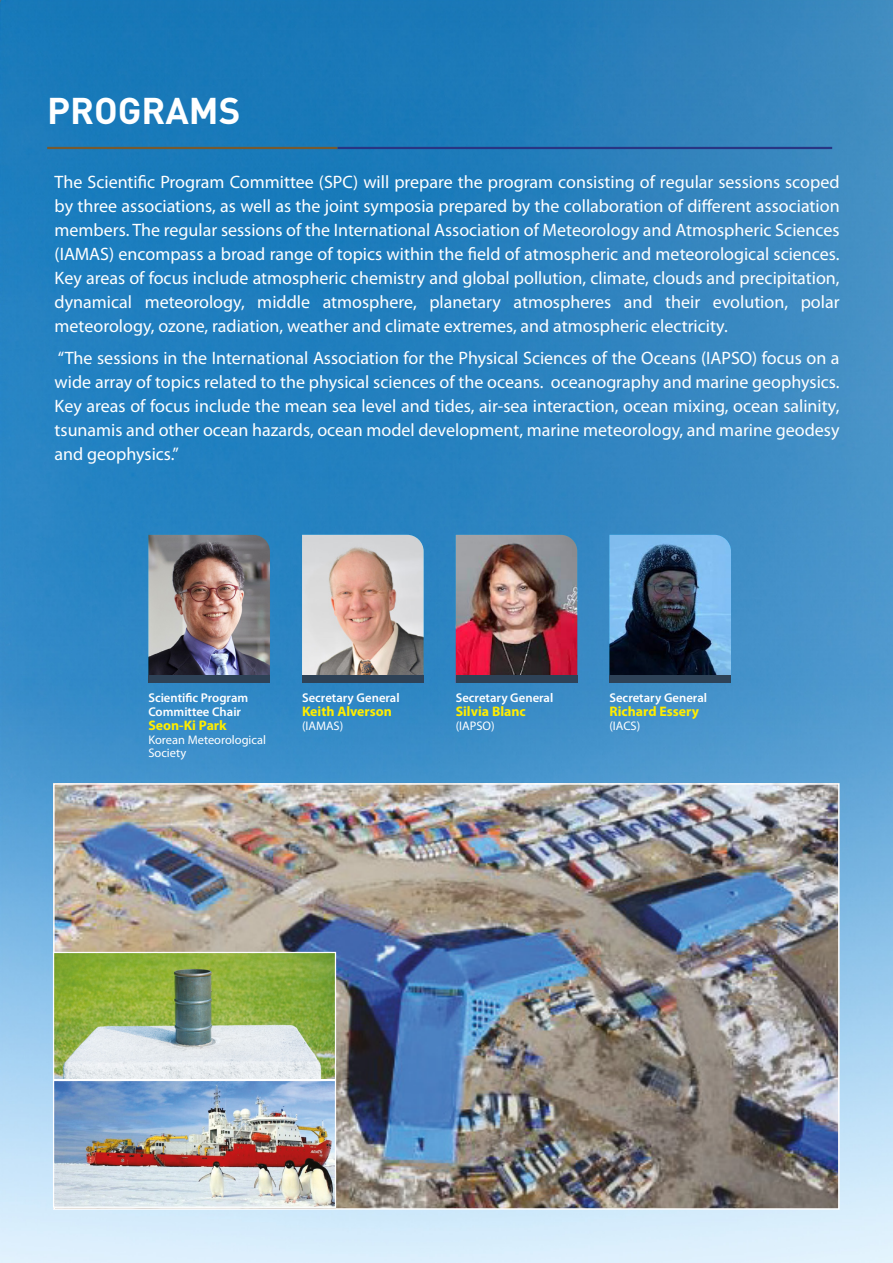
<style>
.page{position:relative;width:893px;height:1263px;background:#fff}
.page>*{position:absolute;margin:0;border:0;box-sizing:border-box;transform-origin:0 0}
.t1{font:700 36.75px "DIN Pro";color:#fff}
.t2{font:18px/24px "Myriad Pro";color:#fff;text-align:justify}
.t3{font:700 13.8px "Myriad Pro";color:#ffed00}
.t4{font:600 12.75px/13.8px "Myriad Pro";color:#fff}
.t5{font:12.45px/13.8px "Myriad Pro";color:#fff}
</style>
<div class="page">
<img style="left:0;top:0;width:893px;height:1263px">
<hr style="left:47px;top:147px;width:291px;height:2px;background:#765a2f">
<hr style="left:338px;top:147px;width:494px;height:2px;background:#283583">
<img style="left:148px;top:535px;width:122px;height:141px">
<div style="left:148px;top:676px;width:122px;height:7px;background:#2e4257"></div>
<img style="left:302px;top:535px;width:122px;height:141px">
<div style="left:302px;top:676px;width:122px;height:7px;background:#2e4257"></div>
<img style="left:456px;top:535px;width:121px;height:141px">
<div style="left:456px;top:676px;width:121px;height:7px;background:#2e4257"></div>
<img style="left:609px;top:535px;width:122px;height:141px">
<div style="left:609px;top:676px;width:122px;height:7px;background:#2e4257"></div>
<img style="left:56px;top:786px;width:781px;height:421px">
<img style="left:55px;top:954px;width:279px;height:252px">
<div style="left:53px;top:952px;width:283px;height:128px;border:1px solid #fff"></div>
<div style="left:53px;top:1080px;width:283px;height:128px;border:1px solid #fff"></div>
<h1 class="t1" style="left:47px;top:85px;width:195px">PROGRAMS</h1>
<p class="t2" style="left:55px;top:170px;width:787px">The Scientific Program Committee (SPC) will prepare the program consisting of regular sessions scoped by three associations, as well as the joint symposia prepared by the collaboration of different association members. The regular sessions of the International Association of Meteorology and Atmospheric Sciences (IAMAS) encompass a broad range of topics within the field of atmospheric and meteorological sciences.<br>Key areas of focus include atmospheric chemistry and global pollution, climate, clouds and precipitation, dynamical meteorology, middle atmosphere, planetary atmospheres and their evolution, polar meteorology, ozone, radiation, weather and climate extremes, and atmospheric electricity.</p>
<p class="t2" style="left:55px;top:346px;width:786px">“The sessions in the International Association for the Physical Sciences of the Oceans (IAPSO) focus on a wide array of topics related to the physical sciences of the oceans. oceanography and marine geophysics.<br>Key areas of focus include the mean sea level and tides, air-sea interaction, ocean mixing, ocean salinity, tsunamis and other ocean hazards, ocean model development, marine meteorology, and marine geodesy and geophysics.”</p>
<p class="t4" style="left:148px;top:690px;width:101px">Scientific Program<br>Committee Chair</p>
<p class="t3" style="left:148px;top:716px;width:80px">Seon-Ki Park</p>
<p class="t5" style="left:148px;top:732px;width:119px">Korean Meteorological<br>Society</p>
<p class="t4" style="left:302px;top:690px;width:99px">Secretary General</p>
<p class="t3" style="left:302px;top:702px;width:91px">Keith Alverson</p>
<p class="t5" style="left:302px;top:718px;width:43px">(IAMAS)</p>
<p class="t4" style="left:456px;top:690px;width:99px">Secretary General</p>
<p class="t3" style="left:456px;top:702px;width:72px">Silvia Blanc</p>
<p class="t5" style="left:456px;top:718px;width:40px">(IAPSO)</p>
<p class="t4" style="left:609px;top:690px;width:99px">Secretary General</p>
<p class="t3" style="left:609px;top:702px;width:91px">Richard Essery</p>
<p class="t5" style="left:609px;top:718px;width:32px">(IACS)</p>
</div>
